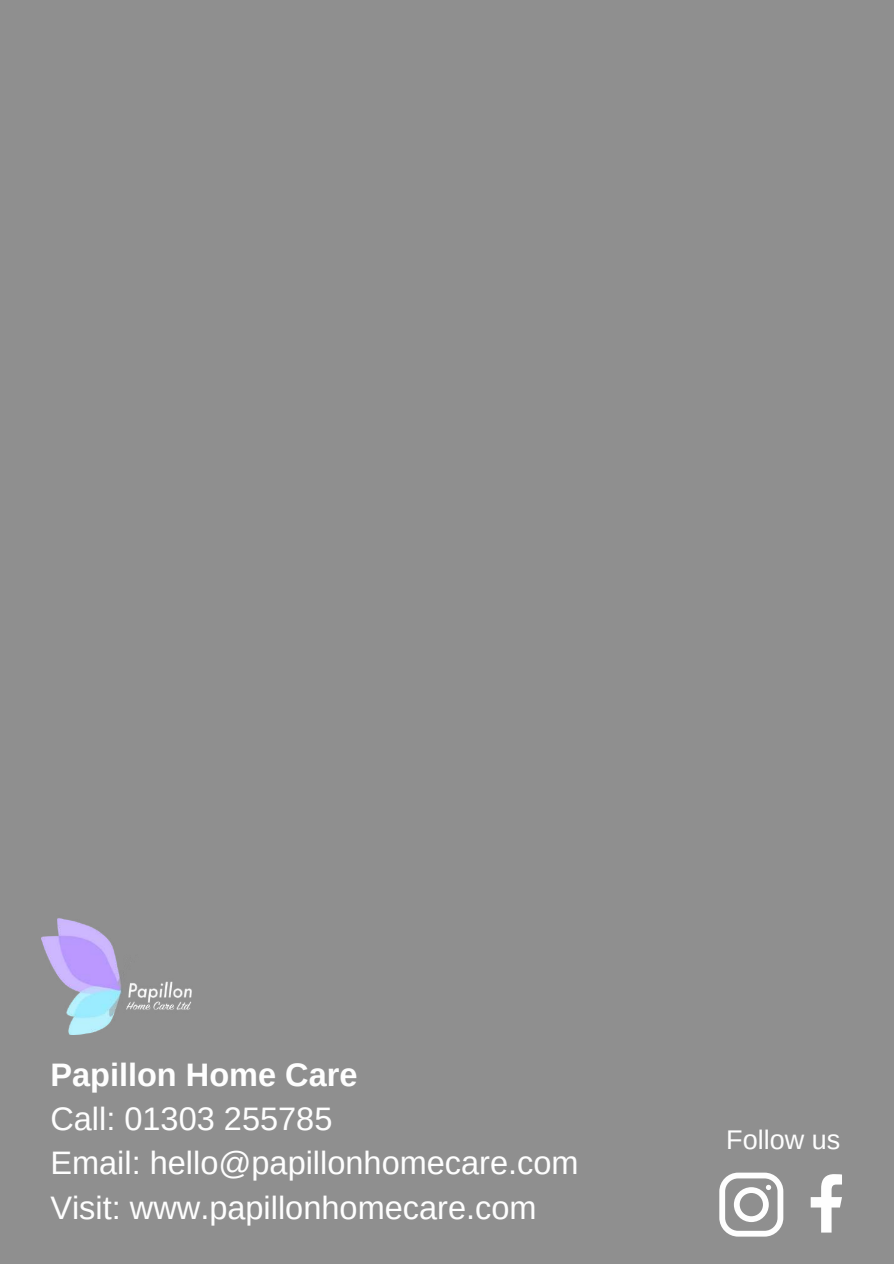
<style>
.page{position:relative;width:894px;height:1264px;background:#fff}
.page>*{position:absolute;margin:0;border:0;box-sizing:border-box;transform-origin:0 0}
.t1{font:32.55px/44.2px "Arimo";color:#fefefe}
.t2{font:700 32.55px "Arimo";color:#fefefe}
.t3{font:27px "Arimo";color:#fefefe}
</style>
<div class="page">
<div style="left:0;top:0;width:893px;height:1263px;background:#8f8f8f"></div>
<svg style="left:810px;top:1174px;width:31px;height:58px"></svg>
<svg style="left:719px;top:1172px;width:64px;height:64px"></svg>
<img style="left:42px;top:918px;width:150px;height:116px">
<p class="t2" style="left:50px;top:1056px;width:308px">Papillon Home Care</p>
<p class="t1" style="left:50px;top:1096px;width:529px">Call: 01303 255785<br>Email: hello@papillonhomecare.com<br>Visit: www.papillonhomecare.com</p>
<p class="t3" style="left:726px;top:1124px;width:115px">Follow us</p>
</div>
